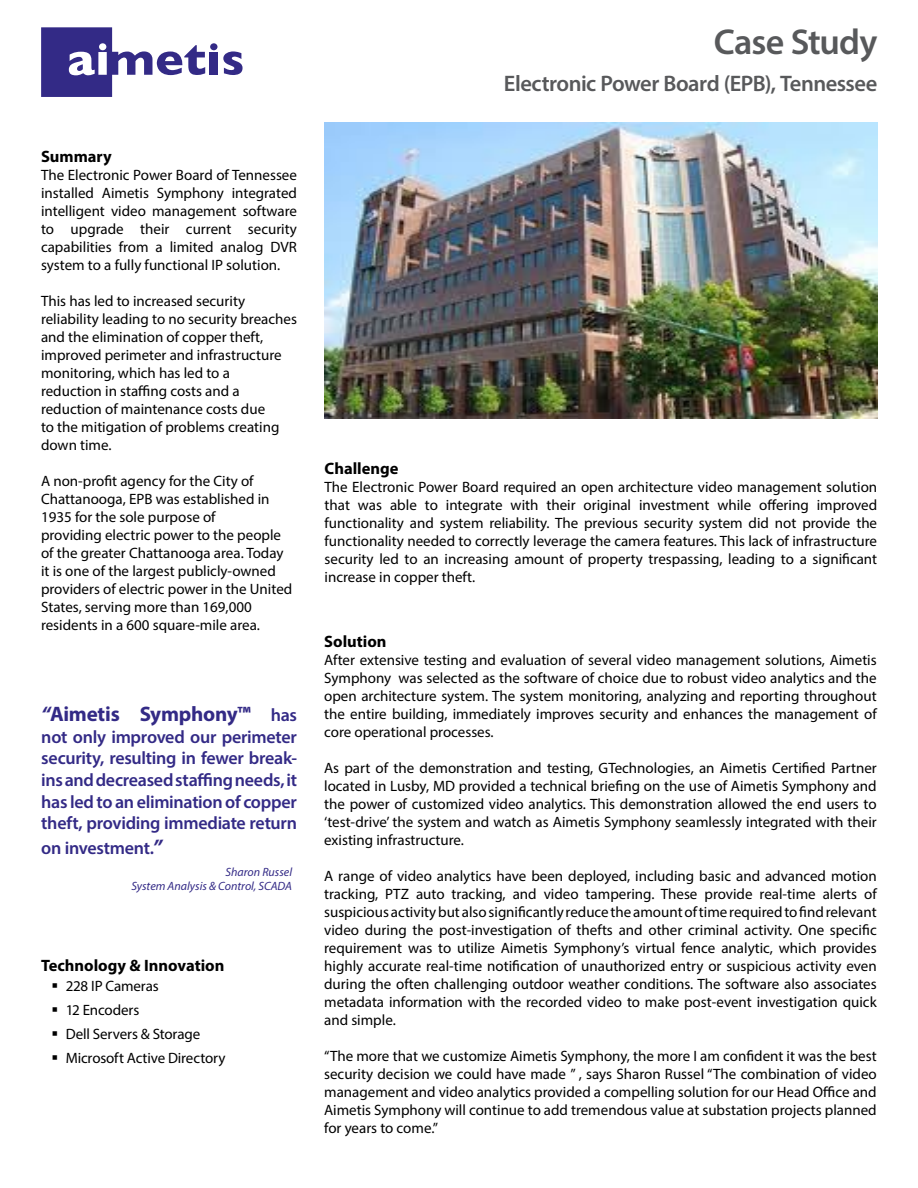
<style>
.page{position:relative;width:918px;height:1188px;background:#fff}
.page>*{position:absolute;margin:0;border:0;box-sizing:border-box;transform-origin:0 0}
.t1{font:600 36px "Myriad Pro";letter-spacing:-.025em;color:#58595b}
.t2{font:600 22.5px "Myriad Pro";letter-spacing:-.02em;color:#58595b}
.t3{font:700 21px "Myriad Pro";letter-spacing:-.015em;color:#332a86}
.t4{font:600 18px/21.6px "Myriad Pro";letter-spacing:-.015em;color:#332a86;text-align:justify}
.t5{font:700 16.5px "Myriad Pro";color:#000}
.t6{font:15px/18px "Myriad Pro";color:#000;text-align:justify}
.t7{font:italic 12px/14.4px "Myriad Pro";color:#332a86;text-align:right}
.s1{font-style:italic}
.s2{font-weight:600;font-size:18px}
.s3{font-weight:700;font-style:italic;font-size:21px}
</style>
<div class="page">
<div style="left:210px;top:43px;width:8px;height:7px;background:#332a86;border-radius:50%"></div>
<div style="left:210px;top:52px;width:8px;height:23px;background:#332a86"></div>
<svg style="left:223px;top:51px;width:20px;height:24px"></svg>
<svg style="left:41px;top:27px;width:164px;height:70px"></svg>
<img style="left:325px;top:122px;width:552px;height:296px">
<p class="t5" style="left:41px;top:145px;width:72px">Summary</p>
<p class="t6" style="left:41px;top:166px;width:257px">The Electronic Power Board of Tennessee installed Aimetis Symphony integrated intelligent video management software to upgrade their current security capabilities from a limited analog DVR system to a fully functional IP solution.</p>
<p class="t6" style="left:41px;top:292px;width:257px;text-align:left">This has led to increased security reliability leading to no security breaches and the elimination of copper theft, improved perimeter and infrastructure monitoring, which has led to a<br>reduction in staffing costs and a reduction of maintenance costs due<br>to the mitigation of problems creating down time.</p>
<p class="t6" style="left:41px;top:472px;width:253px;text-align:left">A non-profit agency for the City of Chattanooga, EPB was established in 1935 for the sole purpose of<br>providing electric power to the people of the greater Chattanooga area. Today it is one of the largest publicly-owned providers of electric power in the United States, serving more than 169,000 residents in a 600 square-mile area.</p>
<h3 class="t3" style="left:41px;top:701px;width:257px"><span class="s1">“</span>Aimetis Symphony™ <span class="s2">has</span></h3>
<p class="t4" style="left:41px;top:726px;width:257px">not only improved our perimeter security, resulting in fewer break&shy;ins and decreased staffing needs, it has led to an elimination of copper theft, providing immediate return</p>
<p class="t4" style="left:41px;top:837px;width:122px">on investment.<span class="s3">”</span></p>
<p class="t7" style="left:131px;top:865px;width:162px">Sharon Russel<br>System Analysis &amp; Control, SCADA</p>
<p class="t5" style="left:41px;top:955px;width:185px">Technology &amp; Innovation</p>
<p class="t6" style="left:66px;top:973px;width:161px;line-height:24px;text-align:left">228 IP Cameras<br>12 Encoders<br>Dell Servers &amp; Storage<br>Microsoft Active Directory</p>
<h1 class="t1" style="left:714px;top:19px;width:165px">Case Study</h1>
<h2 class="t2" style="left:504px;top:69px;width:375px">Electronic Power Board (EPB), Tennessee</h2>
<p class="t5" style="left:325px;top:458px;width:75px">Challenge</p>
<p class="t6" style="left:325px;top:478px;width:554px">The Electronic Power Board required an open architecture video management solution that was able to integrate with their original investment while offering improved functionality and system reliability. The previous security system did not provide the functionality needed to correctly leverage the camera features. This lack of infrastructure security led to an increasing amount of property trespassing, leading to a significant increase in copper theft.</p>
<p class="t5" style="left:324px;top:631px;width:64px">Solution</p>
<p class="t6" style="left:324px;top:651px;width:554px">After extensive testing and evaluation of several video management solutions, Aimetis Symphony was selected as the software of choice due to robust video analytics and the open architecture system. The system monitoring, analyzing and reporting throughout the entire building, immediately improves security and enhances the management of core operational processes.</p>
<p class="t6" style="left:324px;top:759px;width:554px">As part of the demonstration and testing, GTechnologies, an Aimetis Certified Partner located in Lusby, MD provided a technical briefing on the use of Aimetis Symphony and the power of customized video analytics. This demonstration allowed the end users to ‘test-drive’ the system and watch as Aimetis Symphony seamlessly integrated with their existing infrastructure.</p>
<p class="t6" style="left:324px;top:867px;width:554px">A range of video analytics have been deployed, including basic and advanced motion tracking, PTZ auto tracking, and video tampering. These provide real-time alerts of suspicious activity but also significantly reduce the amount of time required to find relevant video during the post-investigation of thefts and other criminal activity. One specific requirement was to utilize Aimetis Symphony’s virtual fence analytic, which provides highly accurate real-time notification of unauthorized entry or suspicious activity even during the often challenging outdoor weather conditions. The software also associates metadata information with the recorded video to make post-event investigation quick and simple.</p>
<p class="t6" style="left:324px;top:1047px;width:554px">“The more that we customize Aimetis Symphony, the more I am confident it was the best security decision we could have made ” , says Sharon Russel “The combination of video management and video analytics provided a compelling solution for our Head Office and Aimetis Symphony will continue to add tremendous value at substation projects planned for years to come.”</p>
</div>
